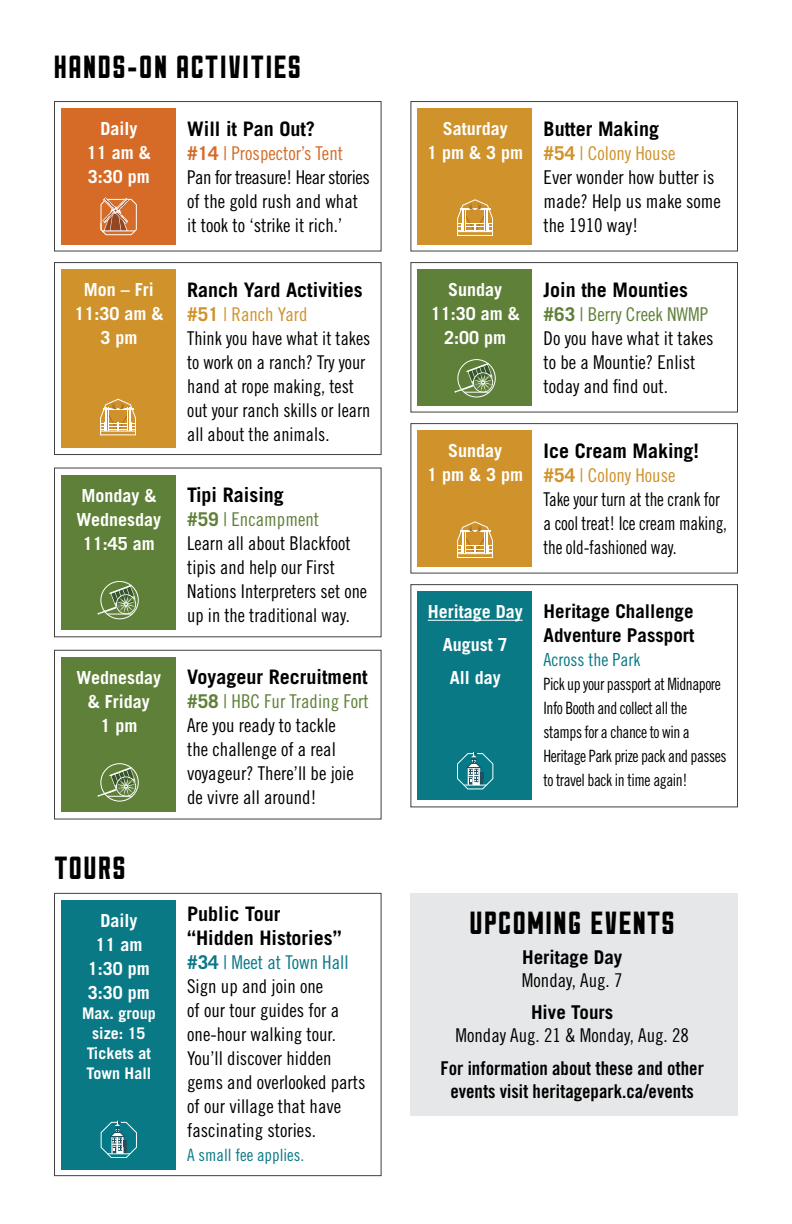
<style>
.page{position:relative;width:792px;height:1224px;background:#fff}
.page>*{position:absolute;margin:0;border:0;box-sizing:border-box;transform-origin:0 0}
.t1{font:32px "Sullivan Fill";letter-spacing:.06em;color:#000}
.t2{font:700 20px/24px "Trade Gothic LT Std";color:#000}
.t3{font:19px/24px "Trade Gothic LT Std Cn 18";color:#000}
.t4{font:19px/24px "Trade Gothic LT Std Cn 18";color:#000;scale:.91 1}
.t5{font:19px/22.8px "Trade Gothic LT Std Bd Cn 20";color:#000;text-align:center}
.t6{font:700 19px/24px "Trade Gothic LT Std";color:#000}
.t7{font:700 18px/24px "Trade Gothic LT Std";color:#fff;text-align:center}
.t8{font:18px "Trade Gothic LT Std Cn 18";color:#0a7986}
.t9{font:17px/24px "Trade Gothic LT Std Cn 18";letter-spacing:-.03em;color:#000;scale:.92 1}
.t10{font:17px "Trade Gothic LT Std Cn 18";color:#0a7986}
.t11{font:700 16px/20px "Trade Gothic LT Std";color:#fff;text-align:center}
.s1{font-family:"Trade Gothic LT Std";font-weight:700;color:#d56b27}
.s2{color:#d56b27}
.s3{font-family:"Trade Gothic LT Std";font-weight:700;color:#d0922a}
.s4{color:#d0922a}
.s5{font-family:"Trade Gothic LT Std";font-weight:700;color:#5f8038}
.s6{color:#5f8038}
.s7{font-family:"Trade Gothic LT Std";font-weight:700;color:#0a7986}
.s8{color:#0a7986}
</style>
<div class="page">
<div style="left:417px;top:270px;width:115px;height:136px;background:#5f8038"></div>
<div style="left:410px;top:262px;width:328px;height:151px;border:1px solid #414042"></div>
<svg style="left:458px;top:360px;width:37px;height:37px"></svg>
<div style="left:458px;top:359px;width:38px;height:38px;border:1px solid #fff;border-radius:50%"></div>
<svg style="left:455px;top:362px;width:38px;height:31px"></svg>
<div style="left:61px;top:109px;width:115px;height:136px;background:#d56b27"></div>
<div style="left:54px;top:101px;width:328px;height:151px;border:1px solid #414042"></div>
<div style="left:101px;top:199px;width:36px;height:36px;border:1px solid #fff;border-radius:5px"></div>
<hr style="left:102px;top:231px;width:33px;height:1px;background:#fff">
<svg style="left:101px;top:197px;width:28px;height:36px"></svg>
<div style="left:417px;top:109px;width:115px;height:136px;background:#d0922a"></div>
<div style="left:410px;top:101px;width:328px;height:151px;border:1px solid #414042"></div>
<svg style="left:457px;top:199px;width:36px;height:37px"></svg>
<div style="left:61px;top:657px;width:115px;height:155px;background:#5f8038"></div>
<div style="left:54px;top:650px;width:328px;height:170px;border:1px solid #414042"></div>
<svg style="left:101px;top:764px;width:37px;height:37px"></svg>
<div style="left:101px;top:763px;width:38px;height:38px;border:1px solid #fff;border-radius:50%"></div>
<svg style="left:98px;top:766px;width:38px;height:31px"></svg>
<div style="left:61px;top:900px;width:115px;height:270px;background:#0a7986"></div>
<div style="left:54px;top:893px;width:328px;height:283px;border:1px solid #414042"></div>
<svg style="left:101px;top:1121px;width:36px;height:37px"></svg>
<div style="left:417px;top:431px;width:115px;height:136px;background:#d0922a"></div>
<div style="left:410px;top:423px;width:328px;height:151px;border:1px solid #414042"></div>
<svg style="left:457px;top:522px;width:36px;height:36px"></svg>
<div style="left:61px;top:270px;width:115px;height:178px;background:#d0922a"></div>
<div style="left:54px;top:262px;width:328px;height:193px;border:1px solid #414042"></div>
<svg style="left:100px;top:399px;width:36px;height:36px"></svg>
<div style="left:61px;top:475px;width:115px;height:155px;background:#5f8038"></div>
<div style="left:54px;top:468px;width:328px;height:169px;border:1px solid #414042"></div>
<svg style="left:101px;top:581px;width:37px;height:38px"></svg>
<div style="left:101px;top:581px;width:38px;height:38px;border:1px solid #fff;border-radius:50%"></div>
<svg style="left:98px;top:584px;width:38px;height:31px"></svg>
<div style="left:417px;top:592px;width:115px;height:208px;background:#0a7986"></div>
<hr style="left:428px;top:620px;width:95px;height:1px;background:#fff">
<div style="left:410px;top:584px;width:328px;height:223px;border:1px solid #414042"></div>
<svg style="left:457px;top:752px;width:36px;height:37px"></svg>
<div style="left:410px;top:893px;width:328px;height:222px;background:#e6e7e8"></div>
<h1 class="t1" style="left:54px;top:52px;width:248px">HANDS-ON ACTIVITIES</h1>
<p class="t7" style="left:87px;top:117px;width:66px">Daily<br>11 am &amp;<br>3:30 pm</p>
<p class="t2" style="left:544px;top:116px;width:117px">Butter Making</p>
<p class="t2" style="left:187px;top:116px;width:129px">Will it Pan Out?</p>
<p class="t3" style="left:187px;top:141px;width:184px"><span class="s1">#14</span> <span class="s2">| Prospector’s Tent<br></span>Pan for treasure! Hear stories of the gold rush and what it took to ‘strike it rich.’</p>
<p class="t7" style="left:427px;top:117px;width:98px">Saturday<br>1 pm &amp; 3 pm</p>
<p class="t3" style="left:544px;top:141px;width:179px"><span class="s3">#54</span> <span class="s4">| Colony House<br></span>Ever wonder how butter is made? Help us make some the 1910 way!</p>
<p class="t7" style="left:74px;top:278px;width:91px">Mon – Fri<br>11:30 am &amp;<br>3 pm</p>
<p class="t2" style="left:187px;top:277px;width:177px">Ranch Yard Activities</p>
<p class="t3" style="left:187px;top:302px;width:185px"><span class="s3">#51</span> <span class="s4">| Ranch Yard<br></span>Think you have what it takes to work on a ranch? Try your hand at rope making, test out your ranch skills or learn all about the animals.</p>
<p class="t7" style="left:77px;top:483px;width:86px">Monday &amp;<br>Wednesday<br>11:45 am</p>
<p class="t2" style="left:187px;top:483px;width:98px">Tipi Raising</p>
<p class="t3" style="left:187px;top:507px;width:181px"><span class="s5">#59</span> <span class="s6">| Encampment<br></span>Learn all about Blackfoot tipis and help our First<br>Nations Interpreters set one up in the traditional way.</p>
<p class="t7" style="left:77px;top:665px;width:86px">Wednesday &amp; Friday<br>1 pm</p>
<p class="t2" style="left:187px;top:665px;width:182px">Voyageur Recruitment</p>
<p class="t3" style="left:187px;top:689px;width:183px"><span class="s5">#58</span> <span class="s6">| HBC Fur Trading Fort<br></span>Are you ready to tackle<br>the challenge of a real voyageur? There’ll be joie de vivre all around!</p>
<p class="t7" style="left:431px;top:278px;width:91px">Sunday<br>11:30 am &amp;<br>2:00 pm</p>
<p class="t2" style="left:544px;top:277px;width:146px">Join the Mounties</p>
<p class="t3" style="left:544px;top:302px;width:171px"><span class="s5">#63</span> <span class="s6">| Berry Creek NWMP<br></span>Do you have what it takes to be a Mountie? Enlist today and find out.</p>
<p class="t7" style="left:427px;top:439px;width:98px">Sunday<br>1 pm &amp; 3 pm</p>
<p class="t2" style="left:544px;top:438px;width:157px">Ice Cream Making!</p>
<p class="t4" style="left:544px;top:463px;width:203px"><span class="s3">#54</span> <span class="s4">| Colony House<br></span>Take your turn at the crank for a cool treat! Ice cream making, the old-fashioned way.</p>
<p class="t7" style="left:428px;top:595px;width:97px;line-height:33px">Heritage Day<br>August 7<br>All day</p>
<p class="t6" style="left:544px;top:599px;width:152px">Heritage Challenge<br>Adventure Passport</p>
<p class="t8" style="left:544px;top:649px;width:98px">Across the Park</p>
<p class="t9" style="left:544px;top:672px;width:200px">Pick up your passport at Midnapore<br>Info Booth and collect all the stamps for a chance to win a<br>Heritage Park prize pack and passes to travel back in time again!</p>
<h1 class="t1" style="left:54px;top:853px;width:73px">TOURS</h1>
<p class="t7" style="left:88px;top:909px;width:64px">Daily<br>11 am<br>1:30 pm<br>3:30 pm</p>
<p class="t11" style="left:82px;top:1003px;width:75px">Max. group size: 15<br>Tickets at<br>Town Hall</p>
<p class="t2" style="left:187px;top:902px;width:156px">Public Tour “Hidden Histories”</p>
<p class="t3" style="left:187px;top:950px;width:180px"><span class="s7">#34</span> <span class="s8">| Meet at Town Hall<br></span>Sign up and join one<br>of our tour guides for a one-hour walking tour.<br>You’ll discover hidden gems and overlooked parts of our village that have fascinating stories.</p>
<p class="t10" style="left:187px;top:1145px;width:119px">A small fee applies.</p>
<h1 class="t1" style="left:470px;top:908px;width:206px">UPCOMING EVENTS</h1>
<p class="t6" style="left:522px;top:945px;width:102px">Heritage Day</p>
<p class="t3" style="left:522px;top:968px;width:102px">Monday, Aug. 7</p>
<p class="t6" style="left:531px;top:1000px;width:84px">Hive Tours</p>
<p class="t3" style="left:455px;top:1023px;width:235px">Monday Aug. 21 &amp; Monday, Aug. 28</p>
<p class="t5" style="left:440px;top:1057px;width:265px">For information about these and other events visit heritagepark.ca/events</p>
</div>
